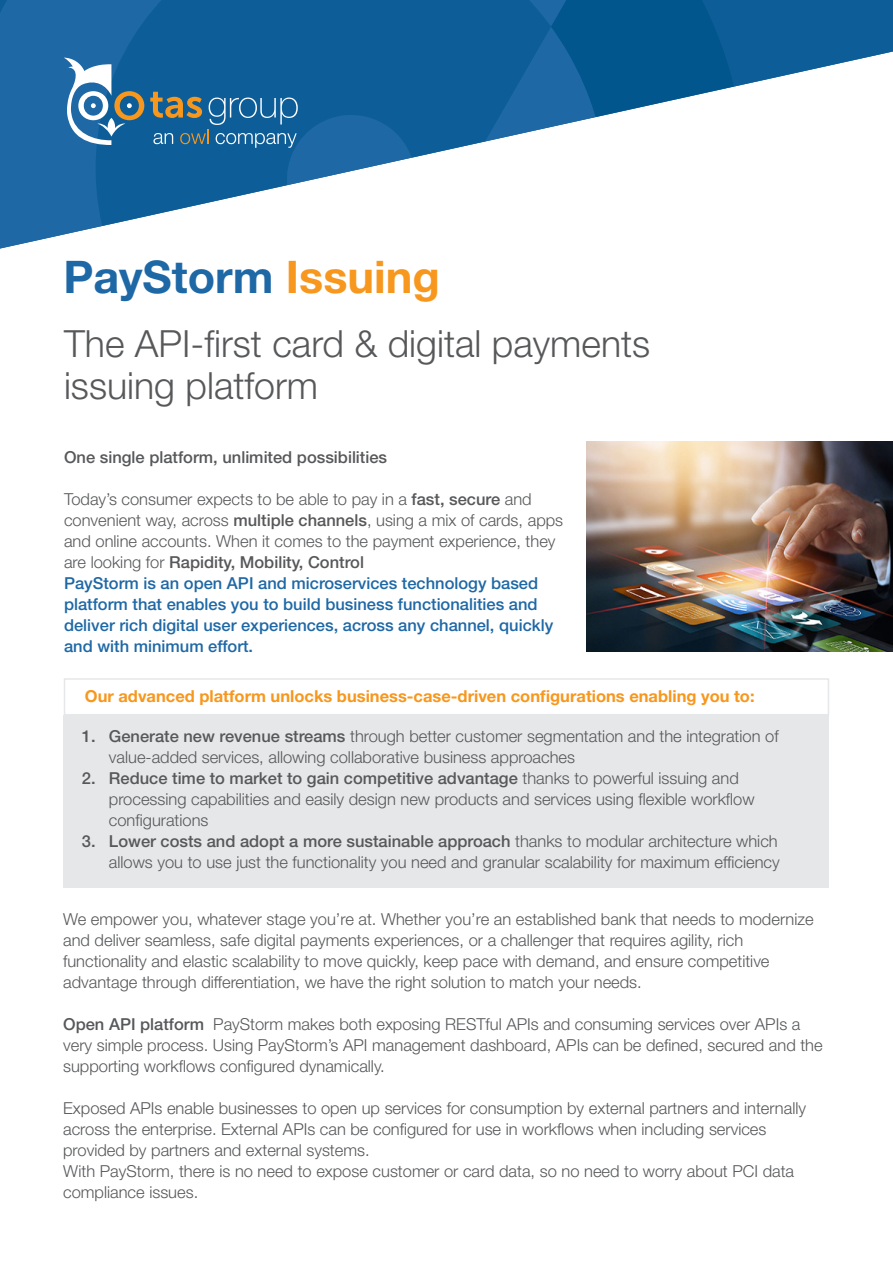
<style>
.page{position:relative;width:893px;height:1263px;background:#fff}
.page>*{position:absolute;margin:0;border:0;box-sizing:border-box;transform-origin:0 0}
.tit1{font:700 45px "Helvetica Neue LT Std";color:#1e68a6}
.tit1-2{font:300 37.5px "Helvetica Neue LT Std";color:#57585a}
.testo_base{font:300 16.5px/21px "Helvetica Neue LT Std";color:#57585a}
.testo_base-2{font:500 16.5px/21px "Helvetica Neue LT Std";color:#1e68a6}
.testo_base-3{font:700 16.5px "Helvetica Neue LT Std";color:#f7971d}
.testo_base-4{font:500 16.5px "Helvetica Neue LT Std";color:#57585a}
.s1{color:#f7971d}
.s2{font-weight:500}
</style>
<div class="page">
<img style="left:586px;top:441px;width:307px;height:211px">
<svg style="left:626px;top:0;width:267px;height:111px"></svg>
<svg style="left:0;top:0;width:626px;height:249px"></svg>
<svg style="left:150px;top:92px;width:262px;height:93px;background:#2f71a1"></svg>
<svg style="left:64px;top:58px;width:80px;height:87px"></svg>
<div style="left:64px;top:715px;width:765px;height:173px;background:#e6e7e9"></div>
<div style="left:64px;top:678px;width:765px;height:37px;border:2px solid #e6e7e9"></div>
<p class="tit1" style="left:63px;top:249px;width:378px">PayStorm <span class="s1">Issuing</span></p>
<p class="tit1-2" style="left:64px;top:321px;width:588px">The API-first card &amp; digital payments</p>
<p class="tit1-2" style="left:64px;top:363px;width:256px">issuing platform</p>
<p class="testo_base-4" style="left:64px;top:447px;width:325px">One single platform, unlimited possibilities</p>
<p class="testo_base" style="left:64px;top:488px;width:501px">Today’s consumer expects to be able to pay in a <span class="s2">fast, secure</span> and convenient way, across <span class="s2">multiple channels</span>, using a mix of cards, apps and online accounts. When it comes to the payment experience, they are looking for <span class="s2">Rapidity, Mobility, Control</span></p>
<p class="testo_base-2" style="left:64px;top:572px;width:491px">PayStorm is an open API and microservices technology based platform that enables you to build business functionalities and deliver rich digital user experiences, across any channel, quickly and with minimum effort.</p>
<p class="testo_base-3" style="left:85px;top:686px;width:671px">Our advanced platform unlocks business-case-driven configurations enabling you to:</p>
<p class="testo_base" style="left:109px;top:725px;width:671px;text-indent:-27px"><span class="s2">1. Generate new revenue streams</span> through better customer segmentation and the integration of value-added services, allowing collaborative business approaches</p>
<p class="testo_base" style="left:109px;top:767px;width:647px;text-indent:-27px"><span class="s2">2. Reduce time to market to gain competitive advantage</span> thanks to powerful issuing and processing capabilities and easily design new products and services using flexible workflow configurations</p>
<p class="testo_base" style="left:82px;top:830px;width:699px;text-align:right"><span class="s2">3. Lower costs and adopt a more sustainable approach</span> thanks to modular architecture which allows you to use just the functionality you need and granular scalability for maximum efficiency</p>
<p class="testo_base" style="left:63px;top:908px;width:752px">We empower you, whatever stage you’re at. Whether you’re an established bank that needs to modernize and deliver seamless, safe digital payments experiences, or a challenger that requires agility, rich functionality and elastic scalability to move quickly, keep pace with demand, and ensure competitive advantage through differentiation, we have the right solution to match your needs.</p>
<p class="testo_base" style="left:63px;top:1013px;width:761px"><span class="s2">Open API platform</span> PayStorm makes both exposing RESTful APIs and consuming services over APIs a very simple process. Using PayStorm’s API management dashboard, APIs can be defined, secured and the supporting workflows configured dynamically.</p>
<p class="testo_base" style="left:63px;top:1097px;width:744px">Exposed APIs enable businesses to open up services for consumption by external partners and internally across the enterprise. External APIs can be configured for use in workflows when including services provided by partners and external systems.</p>
<p class="testo_base" style="left:63px;top:1160px;width:732px">With PayStorm, there is no need to expose customer or card data, so no need to worry about PCI data compliance issues.</p>
</div>
